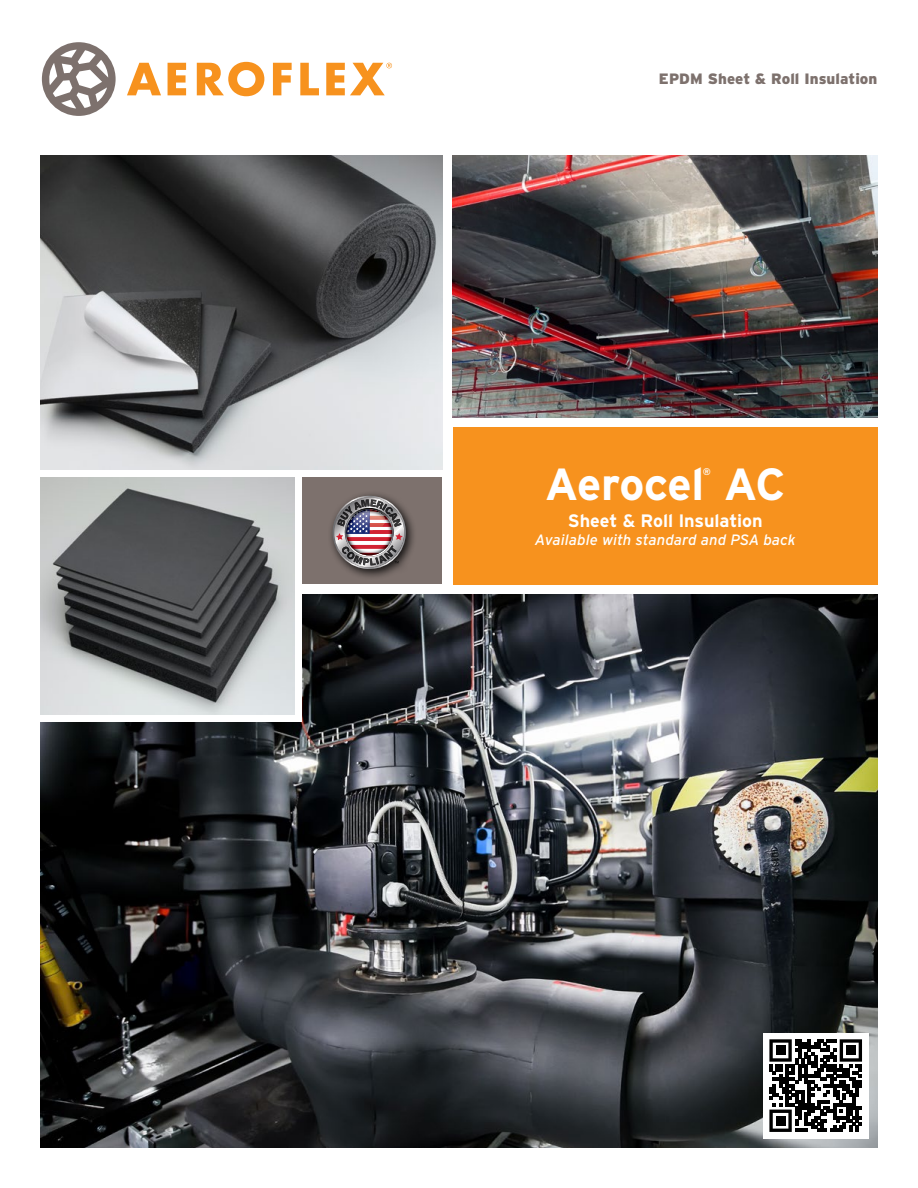
<style>
.page{position:relative;width:918px;height:1188px;background:#fff}
.page>*{position:absolute;margin:0;border:0;box-sizing:border-box;transform-origin:0 0}
.t1{font:700 45px "Interstate";letter-spacing:-.02em;color:#fff}
.t2{font:700 18px "Interstate";letter-spacing:-.005em;color:#fff}
.t3{font:italic 15px "Interstate";color:#fff}
.t4{font:900 15px "Interstate";letter-spacing:.005em;color:#7d716d}
.t5{font:700 9.6px "Interstate";color:#fff}
</style>
<div class="page">
<svg style="left:127px;top:63px;width:34px;height:32px"></svg>
<svg style="left:168px;top:63px;width:18px;height:32px"></svg>
<svg style="left:197px;top:62px;width:67px;height:34px"></svg>
<svg style="left:273px;top:63px;width:19px;height:32px"></svg>
<svg style="left:300px;top:63px;width:19px;height:32px"></svg>
<svg style="left:42px;top:42px;width:74px;height:74px"></svg>
<svg style="left:326px;top:63px;width:66px;height:32px"></svg>
<img style="left:453px;top:156px;width:425px;height:261px">
<div style="left:302px;top:477px;width:140px;height:107px;background:#7d716d"></div>
<img style="left:40px;top:156px;width:402px;height:313px">
<div style="left:453px;top:427px;width:425px;height:157px;background:#f7921e"></div>
<div style="left:328px;top:491px;width:89px;height:89px;background:#000;opacity:.85"></div>
<img style="left:333px;top:496px;width:73px;height:73px">
<img style="left:40px;top:594px;width:838px;height:554px">
<div style="left:40px;top:477px;width:262px;height:245px;background:#fff"></div>
<img style="left:40px;top:477px;width:254px;height:237px">
<div style="left:763px;top:1033px;width:105px;height:105px;background:#fff"></div>
<svg style="left:769px;top:1039px;width:93px;height:93px"></svg>
<div style="left:776px;top:1046px;width:9px;height:9px;background:#000"></div>
<div style="left:846px;top:1046px;width:10px;height:9px;background:#000"></div>
<div style="left:776px;top:1116px;width:9px;height:10px;background:#000"></div>
<p class="t4" style="left:659px;top:70px;width:220px">EPDM Sheet &amp; Roll Insulation</p>
<p class="t1" style="left:545px;top:459px;width:242px">Aerocel AC</p>
<p class="t5" style="left:703px;top:467px;width:10px">®</p>
<p class="t2" style="left:568px;top:511px;width:196px">Sheet &amp; Roll Insulation</p>
<p class="t3" style="left:535px;top:532px;width:263px">Available with standard and PSA back</p>
</div>
